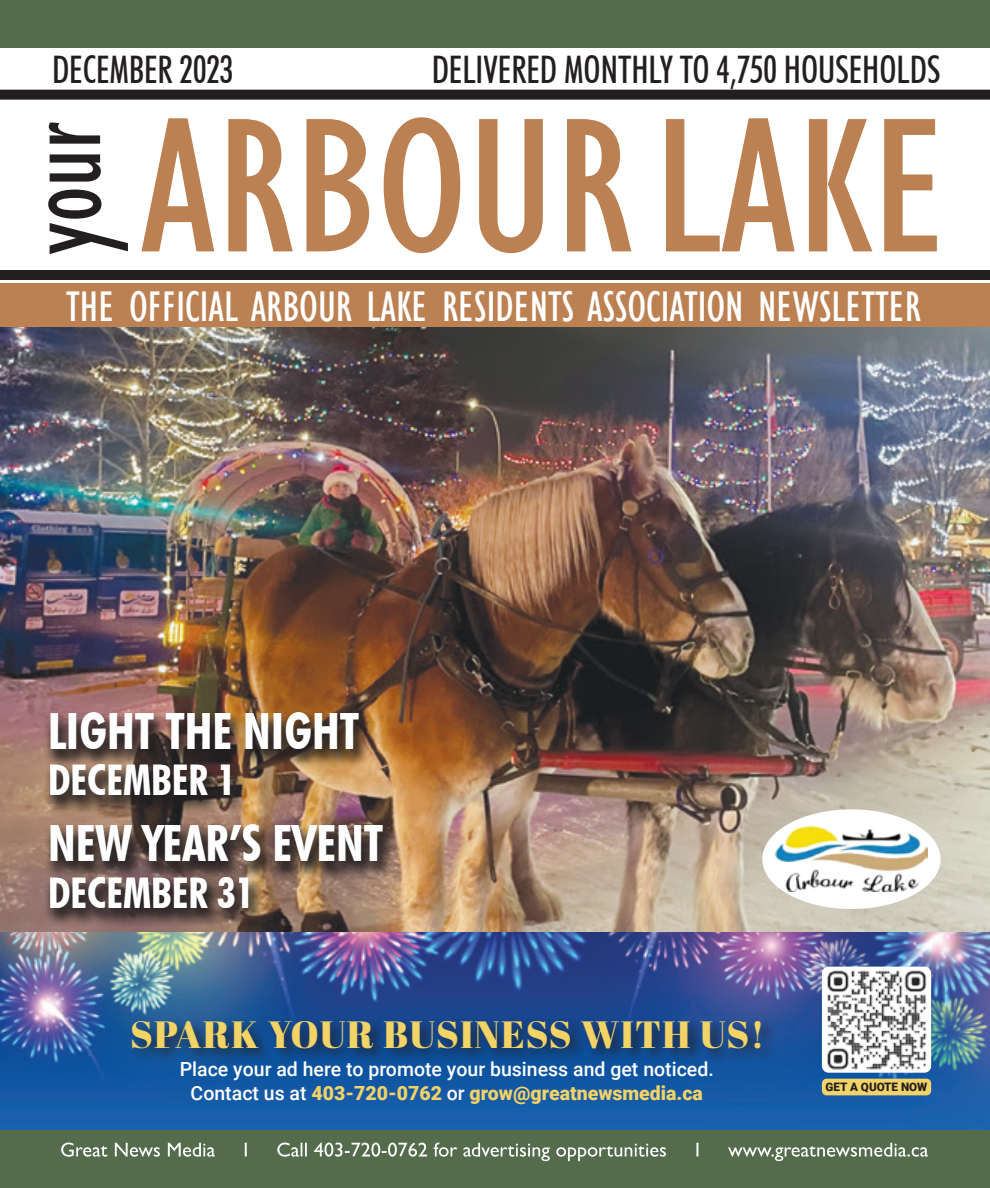
<style>
.page{position:relative;width:990px;height:1188px;background:#fff}
.page>*{position:absolute;margin:0;border:0;box-sizing:border-box;transform-origin:0 0}
.t1{font:condensed 198px "Gill Sans";color:#bc8152;scale:1.08 1}
.t2{font:condensed 114px "Gill Sans";color:#231f20;scale:.92 1}
.t3{font:700 condensed 50px "Futura BT";color:#fff}
.t4{font:condensed 44px "Gill Sans";color:#fff}
.t5{font:700 condensed 42.2px "Futura BT";color:#fff}
.t6{font:500 condensed 38px "Futura BT";color:#231f20;scale:.92 1}
.t7{font:38px "Abril Fatface";letter-spacing:.03em;color:#f2d366}
.t8{font:500 19.6px/24px "Roboto";color:#fff;text-align:center}
.t9{font:900 11.6px "Roboto";color:#231f20}
.s1{font-weight:900;color:#f2d366}
</style>
<div class="page">
<img style="left:0;top:327px;width:990px;height:803px">
<div style="left:0;top:1130px;width:990px;height:58px;background:#546b4c"></div>
<svg style="left:61px;top:1143px;width:867px;height:18px"></svg>
<div style="left:0;top:284px;width:990px;height:43px;background:#bc8152"></div>
<div style="left:0;top:0;width:990px;height:48px;background:#546b4c"></div>
<div style="left:0;top:90px;width:990px;height:10px;background:#231f20"></div>
<div style="left:0;top:270px;width:990px;height:10px;background:#231f20"></div>
<div style="left:762px;top:809px;width:179px;height:100px;background:#fff;border-radius:50%"></div>
<img style="left:775px;top:825px;width:153px;height:66px">
<div style="left:129px;top:1017px;width:647px;height:48px;background:#231f20;opacity:.75"></div>
<div style="left:822px;top:967px;width:109px;height:106px;background:#fff;border-radius:7px"></div>
<img style="left:827px;top:970px;width:100px;height:100px">
<div style="left:822px;top:1079px;width:109px;height:16px;background:#f2d366;border-radius:5px"></div>
<img style="left:43px;top:709px;width:355px;height:217px">
<p class="t6" style="left:52px;top:46px;width:199px">DECEMBER 2023</p>
<p class="t6" style="left:432px;top:46px;width:555px">DELIVERED MONTHLY TO 4,750 HOUSEHOLDS</p>
<p class="t2" style="left:-4px;top:255px;width:146px;rotate:-90deg">your</p>
<p class="t1" style="left:140px;top:70px;width:751px">ARBOURLAKE</p>
<p class="t4" style="left:66px;top:280px;width:856px">THE OFFICIAL ARBOUR LAKE RESIDENTS ASSOCIATION NEWSLETTER</p>
<p class="t3" style="left:48px;top:701px;width:313px">LIGHT THE NIGHT</p>
<p class="t5" style="left:48px;top:755px;width:189px">DECEMBER 1</p>
<p class="t3" style="left:48px;top:813px;width:337px">NEW YEAR’S EVENT</p>
<p class="t5" style="left:48px;top:867px;width:208px">DECEMBER 31</p>
<p class="t7" style="left:130px;top:1008px;width:636px">SPARK YOUR BUSINESS WITH US!</p>
<p class="t8" style="left:180px;top:1057px;width:536px">Place your ad here to promote your business and get noticed.<br>Contact us at <span class="s1">403-720-0762</span> or <span class="s1">grow@greatnewsmedia.ca</span></p>
<p class="t9" style="left:826px;top:1079px;width:103px">GET A QUOTE NOW</p>
</div>
